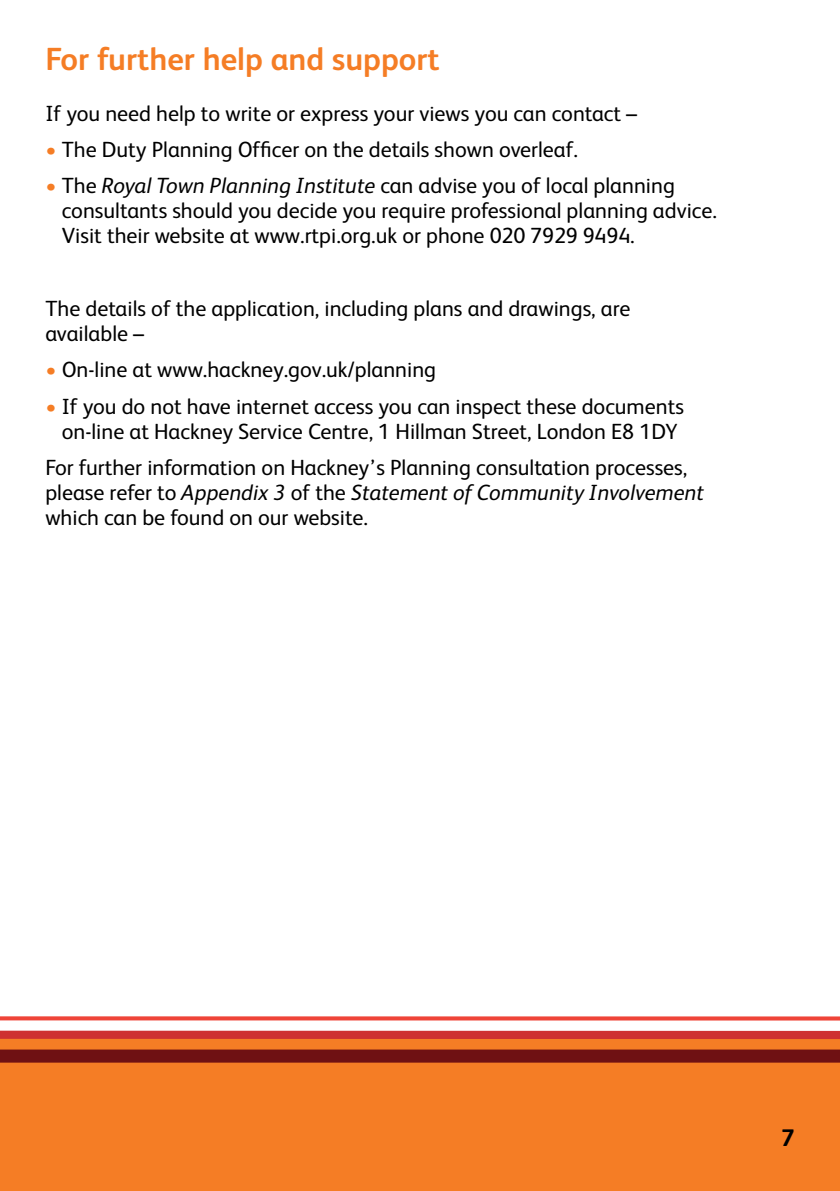
<style>
.page{position:relative;width:840px;height:1191px;background:#fff}
.page>*{position:absolute;margin:0;border:0;box-sizing:border-box;transform-origin:0 0}
.t1{font:700 32px "FS Albert";color:#f57d25}
.t2{font:700 24px "FS Albert";color:#000}
.t3{font:22px/25px "FS Albert";color:#000}
.s1{color:#f57d25}
.s2{font-style:italic}
</style>
<div class="page">
<div style="left:1px;top:1036px;width:838px;height:155px;background:#f57d25"></div>
<svg style="left:0;top:1016px;width:839px;height:51px"></svg>
<h1 class="t1" style="left:45px;top:37px;width:395px">For further help and support</h1>
<p class="t3" style="left:45px;top:99px;width:593px">If you need help to write or express your views you can contact –</p>
<p class="t3" style="left:45px;top:136px;width:534px"><span class="s1">•</span> The Duty Planning Officer on the details shown overleaf.</p>
<p class="t3" style="left:62px;top:172px;width:656px;text-indent:-16px"><span class="s1">•</span> The <span class="s2">Royal Town Planning Institute</span> can advise you of local planning consultants should you decide you require professional planning advice.<br>Visit their website at www.rtpi.org.uk or phone 020 7929 9494.</p>
<p class="t3" style="left:45px;top:295px;width:586px">The details of the application, including plans and drawings, are available –</p>
<p class="t3" style="left:45px;top:356px;width:392px"><span class="s1">•</span> On-line at www.hackney.gov.uk/planning</p>
<p class="t3" style="left:45px;top:392px;width:639px;text-align:center"><span class="s1">•</span> If you do not have internet access you can inspect these documents on-line at Hackney Service Centre, 1 Hillman Street, London E8 1DY</p>
<p class="t3" style="left:45px;top:454px;width:659px">For further information on Hackney’s Planning consultation processes, please refer to <span class="s2">Appendix 3</span> of the <span class="s2">Statement of Community Involvement </span>which can be found on our website.</p>
<p class="t2" style="left:780px;top:1121px;width:15px">7</p>
</div>
